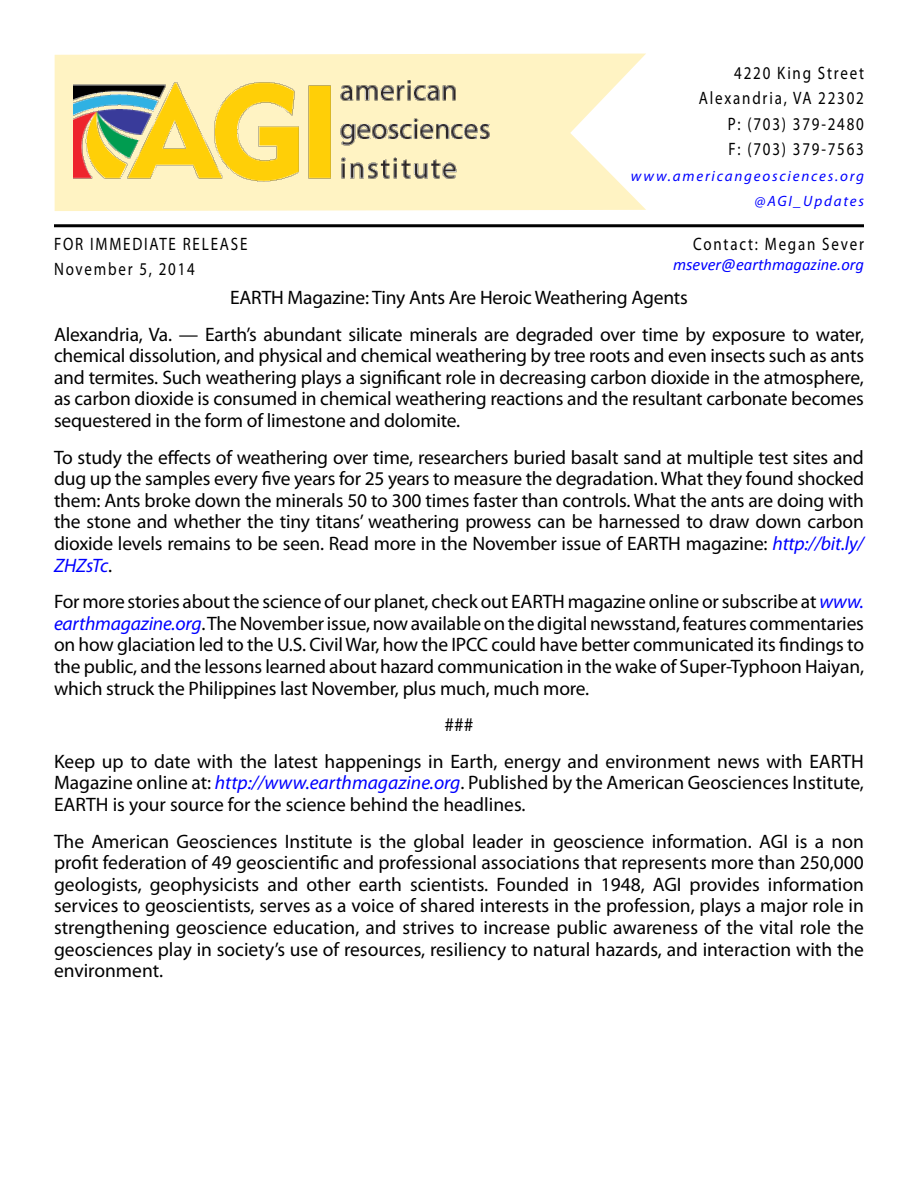
<style>
.page{position:relative;width:918px;height:1188px;background:#fff}
.page>*{position:absolute;margin:0;border:0;box-sizing:border-box;transform-origin:0 0}
.t1{font:19.5px/21.6px "Myriad Pro";letter-spacing:-.01em;color:#000;text-align:justify}
.Heading1{font:18px "Myriad Pro";letter-spacing:.12em;color:#000;scale:.83 1}
.Heading1-2{font:italic 16.5px "Calibri";color:#00f}
.t2{font:italic 15px "Myriad Pro";letter-spacing:.12em;color:#00f}
.s1{font-style:italic;color:#00f}
</style>
<div class="page">
<svg style="left:55px;top:54px;width:591px;height:157px;background:#fef4ca"></svg>
<img style="left:74px;top:79px;width:422px;height:106px">
<hr style="left:54px;top:224px;width:810px;height:3px;background:#000">
<p class="Heading1" style="left:54px;top:233px;width:235px">FOR IMMEDIATE RELEASE</p>
<p class="Heading1" style="left:54px;top:258px;width:171px">November 5, 2014</p>
<p class="Heading1" style="left:734px;top:62px;width:158px">4220 King Street</p>
<p class="Heading1" style="left:699px;top:87px;width:200px">Alexandria, VA 22302</p>
<p class="Heading1" style="left:728px;top:113px;width:166px">P: (703) 379-2480</p>
<p class="Heading1" style="left:729px;top:138px;width:165px">F: (703) 379-7563</p>
<p class="t2" style="left:631px;top:166px;width:235px">www.americangeosciences.org</p>
<p class="t2" style="left:755px;top:192px;width:111px">@AGI_Updates</p>
<p class="Heading1" style="left:693px;top:233px;width:207px">Contact: Megan Sever</p>
<p class="Heading1-2" style="left:673px;top:253px;width:192px">msever@earthmagazine.org</p>
<p class="t1" style="left:230px;top:286px;width:459px">EARTH Magazine: Tiny Ants Are Heroic Weathering Agents</p>
<p class="t1" style="left:54px;top:323px;width:812px">Alexandria, Va. — Earth’s abundant silicate minerals are degraded over time by exposure to water, chemical dissolution, and physical and chemical weathering by tree roots and even insects such as ants and termites. Such weathering plays a significant role in decreasing carbon dioxide in the atmosphere, as carbon dioxide is consumed in chemical weathering reactions and the resultant carbonate becomes sequestered in the form of limestone and dolomite.</p>
<p class="t1" style="left:54px;top:446px;width:812px">To study the effects of weathering over time, researchers buried basalt sand at multiple test sites and dug up the samples every five years for 25 years to measure the degradation. What they found shocked them: Ants broke down the minerals 50 to 300 times faster than controls. What the ants are doing with the stone and whether the tiny titans’ weathering prowess can be harnessed to draw down carbon dioxide levels remains to be seen. Read more in the November issue of EARTH magazine: <span class="s1">http://bit.ly/ ZHZsTc</span>.</p>
<p class="t1" style="left:54px;top:590px;width:812px">For more stories about the science of our planet, check out EARTH magazine online or subscribe at <span class="s1">www. earthmagazine.org</span>. The November issue, now available on the digital newsstand, features commentaries on how glaciation led to the U.S. Civil War, how the IPCC could have better communicated its findings to the public, and the lessons learned about hazard communication in the wake of Super-Typhoon Haiyan, which struck the Philippines last November, plus much, much more.</p>
<p class="t1" style="left:444px;top:713px;width:31px">###</p>
<p class="t1" style="left:54px;top:750px;width:811px">Keep up to date with the latest happenings in Earth, energy and environment news with EARTH Magazine online at: <span class="s1">http://www.earthmagazine.org</span>. Published by the American Geosciences Institute, EARTH is your source for the science behind the headlines.</p>
<p class="t1" style="left:54px;top:830px;width:812px">The American Geosciences Institute is the global leader in geoscience information. AGI is a non profit federation of 49 geoscientific and professional associations that represents more than 250,000 geologists, geophysicists and other earth scientists. Founded in 1948, AGI provides information services to geoscientists, serves as a voice of shared interests in the profession, plays a major role in strengthening geoscience education, and strives to increase public awareness of the vital role the geosciences play in society’s use of resources, resiliency to natural hazards, and interaction with the environment.</p>
</div>
